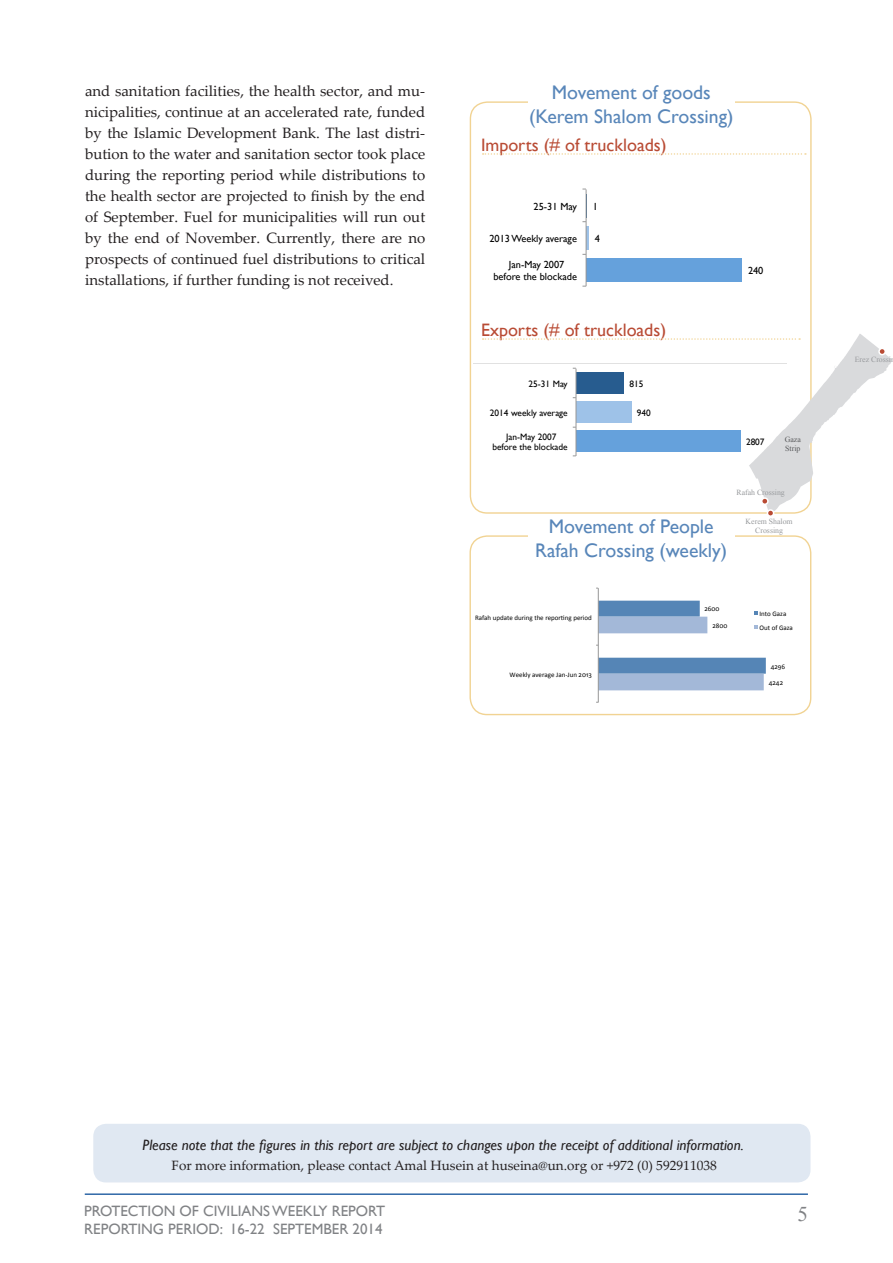
<style>
.page{position:relative;width:893px;height:1263px;background:#fff}
.page>*{position:absolute;margin:0;border:0;box-sizing:border-box;transform-origin:0 0}
.t1{font:21px "Times New Roman";color:#808285}
.t2{font:19.65px/23.5px "Gill Sans";color:#5886b9;text-align:center}
.t3{font:18px "Gill Sans";color:#b94b34}
.No_Spacing{font:15px/21px "Palatino Linotype";color:#231f20;text-align:justify}
.Eng_running_text{font:italic 15px "Gill Sans";color:#231f20}
.t4{font:15px "Gill Sans";color:#808285}
.Eng_sub_header{font:13.5px "Palatino Linotype";color:#231f20}
.t5{font:10.35px/12px "Gill Sans";color:#000;text-align:center}
.t6{font:9.3px/10.8px "Gill Sans";color:#000;text-align:center}
.t7{font:7.8px/9.3px "Times New Roman";color:#97999c;text-align:center}
.t8{font:7.8px "Times New Roman";color:#57585a}
.t9{font:6.9px/14px "Calibri";color:#000}
</style>
<div class="page">
<hr style="left:85px;top:1193px;width:723px;height:2px;background:#2f68a7">
<svg style="left:469px;top:186px;width:273px;height:102px"></svg>
<div style="left:93px;top:1124px;width:717px;height:58px;background:#e0e8f2;border-radius:13px"></div>
<svg style="left:483px;top:153px;width:323px;height:2px"></svg>
<div style="left:767px;top:510px;width:7px;height:6px;background:#b94b34;border-radius:50%"></div>
<div style="left:767px;top:509px;width:7px;height:8px;border:2px solid #fff;border-radius:50%"></div>
<svg style="left:473px;top:334px;width:419px;height:179px"></svg>
<div style="left:761px;top:497px;width:8px;height:8px;border:2px solid #fff;border-radius:50%"></div>
<div style="left:879px;top:348px;width:6px;height:7px;background:#b94b34;border-radius:50%"></div>
<div style="left:878px;top:348px;width:8px;height:7px;border:2px solid #fff;border-radius:50%"></div>
<svg style="left:473px;top:585px;width:339px;height:123px"></svg>
<div style="left:469px;top:535px;width:342px;height:180px;border:1px solid #f1d393;border-radius:17px"></div>
<div style="left:528px;top:519px;width:206px;height:42px;background:#fff"></div>
<p class="No_Spacing" style="left:85px;top:80px;width:342px">and sanitation facilities, the health sector, and mu&shy;nicipalities, continue at an accelerated rate, funded by the Islamic Development Bank. The last distri&shy;bution to the water and sanitation sector took place during the reporting period while distributions to the health sector are projected to finish by the end of September. Fuel for municipalities will run out by the end of November. Currently, there are no prospects of continued fuel distributions to critical installations, if further funding is not received.</p>
<p class="t2" style="left:529px;top:81px;width:206px">Movement of goods (Kerem Shalom Crossing)</p>
<p class="t3" style="left:481px;top:134px;width:187px">Imports (# of truckloads)</p>
<p class="t5" style="left:534px;top:200px;width:45px">25-31 May</p>
<p class="t5" style="left:489px;top:233px;width:89px">2013 Weekly average</p>
<p class="t5" style="left:493px;top:259px;width:85px">Jan-May 2007 before the blockade</p>
<p class="t5" style="left:593px;top:200px;width:7px">1</p>
<p class="t5" style="left:595px;top:233px;width:7px">4</p>
<p class="t5" style="left:748px;top:265px;width:17px">240</p>
<p class="t3" style="left:481px;top:319px;width:187px">Exports (# of truckloads)</p>
<p class="t6" style="left:529px;top:378px;width:41px">25-31 May</p>
<p class="t6" style="left:629px;top:378px;width:15px">815</p>
<p class="t6" style="left:490px;top:408px;width:79px">2014 weekly average</p>
<p class="t6" style="left:637px;top:408px;width:15px">940</p>
<p class="t6" style="left:492px;top:431px;width:77px">Jan-May 2007 before the blockade</p>
<p class="t6" style="left:746px;top:437px;width:20px">2807</p>
<p class="t8" style="left:785px;top:434px;width:18px">Gaza</p>
<p class="t8" style="left:785px;top:443px;width:17px">Strip</p>
<p class="t2" style="left:535px;top:515px;width:193px">Movement of People<br>Rafah Crossing (weekly)</p>
<p class="t7" style="left:736px;top:488px;width:50px">Rafah Crossing</p>
<p class="t7" style="left:746px;top:516px;width:49px">Kerem Shalom<br>Crossing</p>
<p class="t9" style="left:475px;top:610px;width:118px">Rafah update during the repor6ng period</p>
<p class="t9" style="left:510px;top:667px;width:84px">Weekly average Jan--‐Jun 2013</p>
<p class="t9" style="left:705px;top:602px;width:17px">2600</p>
<p class="t9" style="left:712px;top:618px;width:17px">2800</p>
<p class="t9" style="left:760px;top:606px;width:35px">Into Gaza<br>Out of Gaza</p>
<p class="t9" style="left:771px;top:659px;width:16px">4296</p>
<p class="t9" style="left:769px;top:675px;width:16px">4242</p>
<p class="t7" style="left:855px;top:354px;width:38px">Erez Crossi</p>
<p class="Eng_running_text" style="left:143px;top:1136px;width:603px">Please note that the figures in this report are subject to changes upon the receipt of additional information.</p>
<p class="Eng_sub_header" style="left:172px;top:1155px;width:547px">For more information, please contact Amal Husein at huseina@un.org or +972 (0) 592911038</p>
<p class="t4" style="left:84px;top:1202px;width:302px">PROTECTION OF CIVILIANS WEEKLY REPORT</p>
<h1 class="t1" style="left:797px;top:1199px;width:12px">5</h1>
<p class="t4" style="left:84px;top:1220px;width:300px">REPORTING PERIOD: 16-22 SEPTEMBER 2014</p>
</div>
